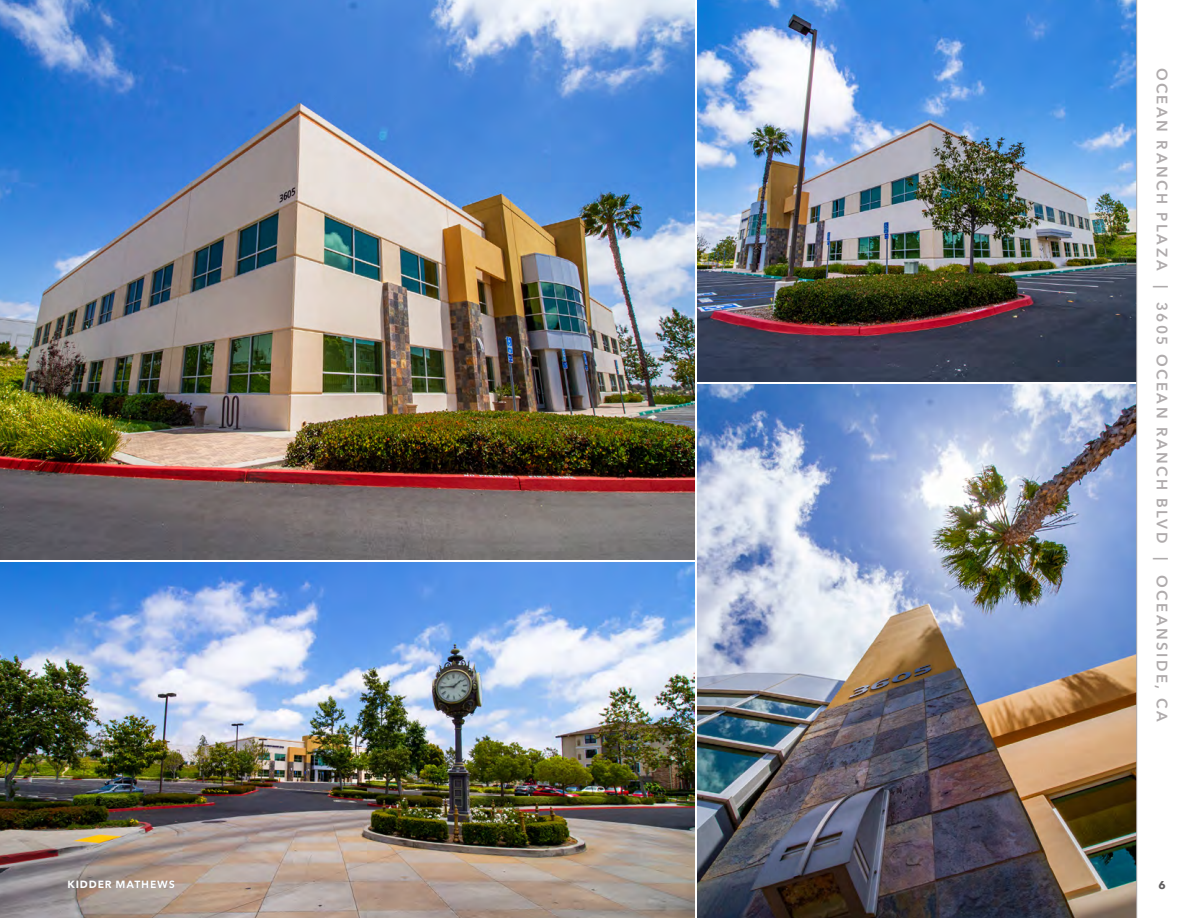
<style>
.page{position:relative;width:1188px;height:918px;background:#fff}
.page>*{position:absolute;margin:0;border:0;box-sizing:border-box;transform-origin:0 0}
.t1{font:600 15px "Avenir Next LT Pro";letter-spacing:.16em;color:#afabac}
.t2{font:700 11.25px "Avenir Next LT Pro";color:#5f5d5e}
.t3{font:700 10.5px "Avenir Next LT Pro";letter-spacing:.075em;color:#fff}
</style>
<div class="page">
<img style="left:0;top:0;width:694px;height:559px">
<img style="left:0;top:563px;width:694px;height:355px">
<img style="left:698px;top:0;width:438px;height:381px">
<img style="left:698px;top:385px;width:438px;height:533px">
<hr style="left:1136px;top:0;width:1px;height:918px;background:#afabac">
<p class="t1" style="left:1171px;top:68px;width:656px;rotate:90deg">OCEAN RANCH PLAZA | 3605 OCEAN RANCH BLVD | OCEANSIDE, CA</p>
<p class="t3" style="left:68px;top:878px;width:109px">KIDDER MATHEWS</p>
<p class="t2" style="left:1159px;top:878px;width:9px">6</p>
</div>
